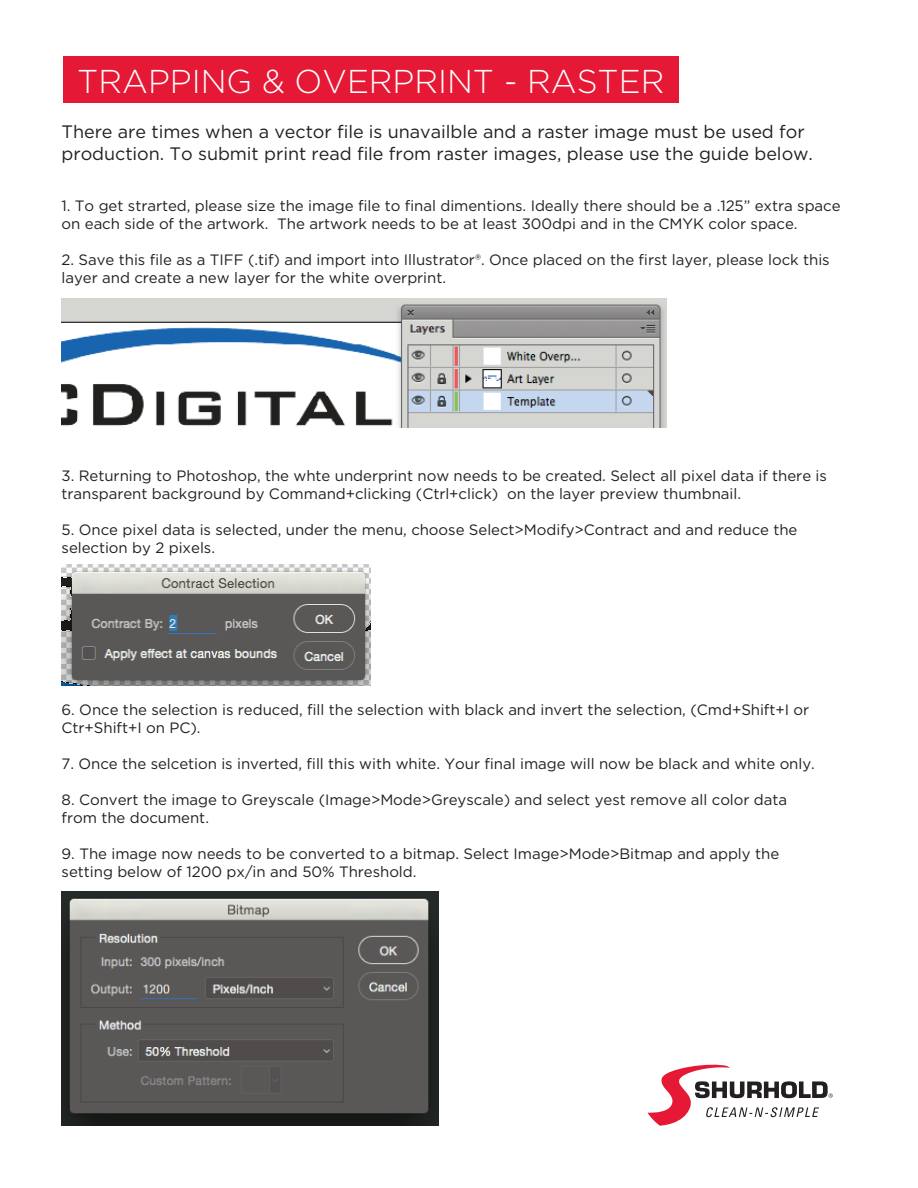
<style>
.page{position:relative;width:918px;height:1188px;background:#fff}
.page>*{position:absolute;margin:0;border:0;box-sizing:border-box;transform-origin:0 0}
.t1{font:300 33px "Gotham";color:#fff}
.t2{font:18px/21.6px "Gotham";letter-spacing:-.005em;color:#231f20}
.t3{font:15px/18px "Gotham";letter-spacing:-.005em;color:#231f20}
</style>
<div class="page">
<img style="left:62px;top:298px;width:604px;height:129px">
<img style="left:61px;top:565px;width:309px;height:121px">
<img style="left:61px;top:892px;width:378px;height:234px">
<div style="left:64px;top:56px;width:615px;height:47px;background:#e51836"></div>
<svg style="left:648px;top:1064px;width:185px;height:62px"></svg>
<h1 class="t1" style="left:77px;top:60px;width:589px">TRAPPING &amp; OVERPRINT - RASTER</h1>
<p class="t2" style="left:62px;top:120px;width:753px">There are times when a vector file is unavailble and a raster image must be used for production. To submit print read file from raster images, please use the guide below.</p>
<p class="t3" style="left:62px;top:196px;width:781px">1. To get strarted, please size the image file to final dimentions. Ideally there should be a .125” extra space on each side of the artwork. The artwork needs to be at least 300dpi and in the CMYK color space.</p>
<p class="t3" style="left:62px;top:250px;width:770px">2. Save this file as a TIFF (.tif) and import into Illustrator®. Once placed on the first layer, please lock this layer and create a new layer for the white overprint.</p>
<p class="t3" style="left:62px;top:466px;width:767px">3. Returning to Photoshop, the whte underprint now needs to be created. Select all pixel data if there is transparent background by Command+clicking (Ctrl+click) on the layer preview thumbnail.</p>
<p class="t3" style="left:62px;top:520px;width:737px">5. Once pixel data is selected, under the menu, choose Select&gt;Modify&gt;Contract and and reduce the selection by 2 pixels.</p>
<p class="t3" style="left:62px;top:700px;width:749px">6. Once the selection is reduced, fill the selection with black and invert the selection, (Cmd+Shift+I or<br>Ctr+Shift+I on PC).</p>
<p class="t3" style="left:62px;top:754px;width:755px">7. Once the selcetion is inverted, fill this with white. Your final image will now be black and white only.</p>
<p class="t3" style="left:62px;top:790px;width:727px">8. Convert the image to Greyscale (Image&gt;Mode&gt;Greyscale) and select yest remove all color data from the document.</p>
<p class="t3" style="left:62px;top:844px;width:719px">9. The image now needs to be converted to a bitmap. Select Image&gt;Mode&gt;Bitmap and apply the setting below of 1200 px/in and 50% Threshold.</p>
</div>
